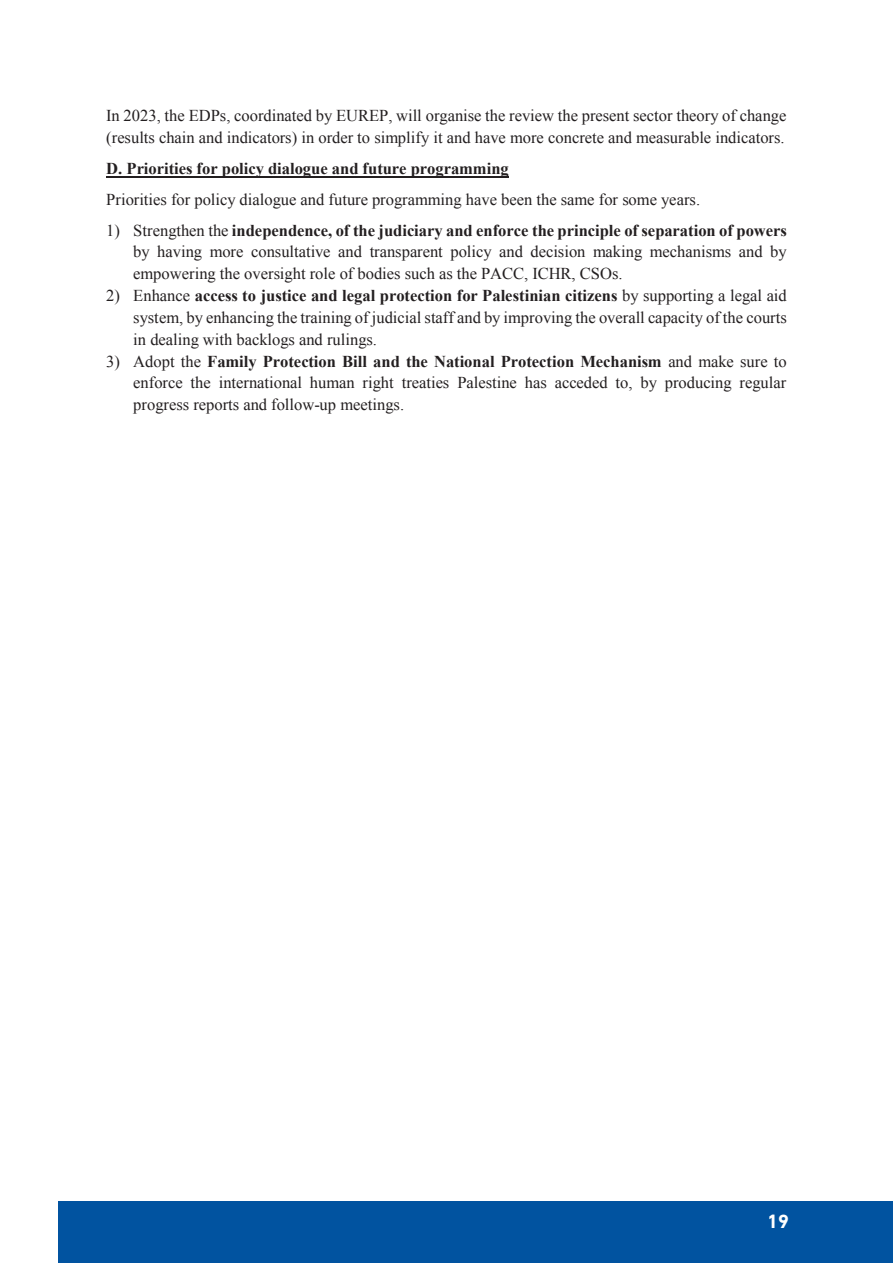
<style>
.page{position:relative;width:893px;height:1263px;background:#fff}
.page>*{position:absolute;margin:0;border:0;box-sizing:border-box;transform-origin:0 0}
.t1{font:700 19.5px "DIN Next LT Arabic";color:#fff}
.t2{font:16.5px/21.9px "Times New Roman";color:#231f20;text-align:justify}
.t3{font:700 16.5px "Times New Roman";color:#231f20}
.s1{font-weight:700}
</style>
<div class="page">
<div style="left:59px;top:1201px;width:834px;height:62px;background:#0153a0"></div>
<hr style="left:106px;top:176px;width:403px;height:2px;background:#231f20">
<p class="t2" style="left:106px;top:104px;width:682px">In 2023, the EDPs, coordinated by EUREP, will organise the review the present sector theory of change (results chain and indicators) in order to simplify it and have more concrete and measurable indicators.</p>
<p class="t3" style="left:106px;top:157px;width:404px">D. Priorities for policy dialogue and future programming</p>
<p class="t2" style="left:106px;top:188px;width:595px">Priorities for policy dialogue and future programming have been the same for some years.</p>
<p class="t2" style="left:133px;top:219px;width:655px;text-indent:-27px">1) Strengthen the <span class="s1">independence, of the judiciary and enforce the principle of separation of powers </span>by having more consultative and transparent policy and decision making mechanisms and by empowering the oversight role of bodies such as the PACC, ICHR, CSOs.</p>
<p class="t2" style="left:133px;top:284px;width:655px;text-indent:-27px">2) Enhance <span class="s1">access to justice and legal protection for Palestinian citizens</span> by supporting a legal aid system, by enhancing the training of judicial staff and by improving the overall capacity of the courts in dealing with backlogs and rulings.</p>
<p class="t2" style="left:133px;top:350px;width:655px;text-indent:-27px">3) Adopt the <span class="s1">Family Protection Bill and the National Protection Mechanism</span> and make sure to enforce the international human right treaties Palestine has acceded to, by producing regular progress reports and follow-up meetings.</p>
<p class="t1" style="left:767px;top:1209px;width:23px">19</p>
</div>
